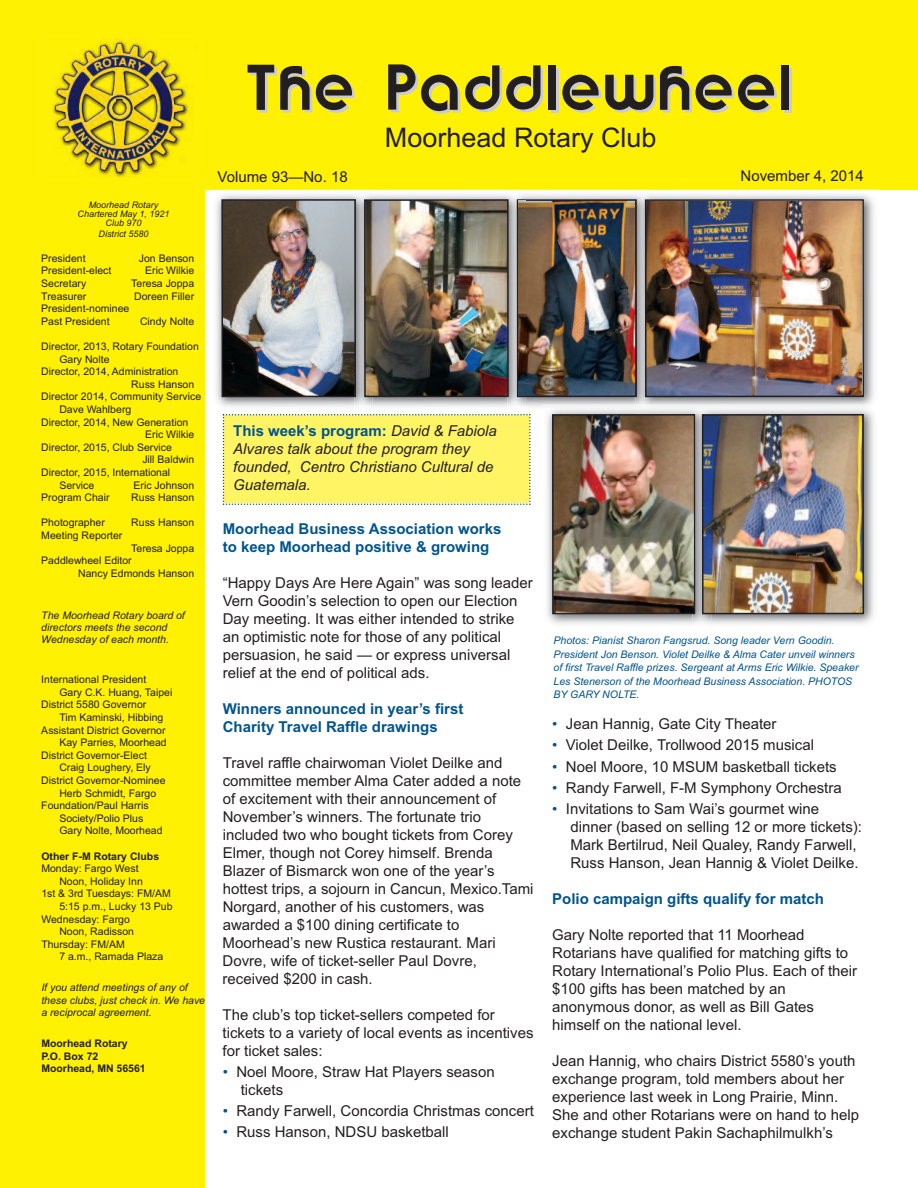
<style>
.page{position:relative;width:918px;height:1188px;background:#fff}
.page>*{position:absolute;margin:0;border:0;box-sizing:border-box;transform-origin:0 0}
.t1{font:54px "Brandish";letter-spacing:.05em;color:#231f20}
.t2{font:27px "Arial";color:#231f20}
.t3{font:15px/18px "Arial";color:#231f20}
.t4{font:700 15px/18px "Arial";color:#00548e}
.t5{font:italic 15px/18px "Arial";color:#231f20}
.t6{font:10.5px/12.6px "Arial";color:#231f20}
.t7{font:italic 10.5px/13.5px "Arial";color:#00548e}
.t8{font:italic 10.5px/12px "Arial";color:#231f20}
.t9{font:700 10.5px/12.6px "Arial";color:#231f20}
.t10{font:italic 9px/9px "Arial";color:#231f20;text-align:center}
.s1{font-weight:700;font-style:normal;color:#00548e}
.s2{color:#00548e}
</style>
<div class="page">
<div style="left:0;top:0;width:205px;height:1188px;background:#fff101"></div>
<div style="left:0;top:0;width:918px;height:190px;background:#fff101"></div>
<img style="left:53px;top:39px;width:138px;height:139px">
<img style="left:216px;top:194px;width:138px;height:213px">
<img style="left:224px;top:202px;width:129px;height:192px">
<div style="left:221px;top:199px;width:135px;height:198px;border:2px solid #231f20"></div>
<img style="left:525px;top:194px;width:349px;height:213px">
<img style="left:525px;top:202px;width:109px;height:192px">
<div style="left:517px;top:199px;width:120px;height:198px;border:2px solid #231f20"></div>
<img style="left:354px;top:192px;width:18px;height:217px">
<img style="left:354px;top:200px;width:1px;height:196px">
<img style="left:507px;top:192px;width:18px;height:217px">
<img style="left:517px;top:199px;width:8px;height:198px">
<img style="left:518px;top:201px;width:7px;height:195px">
<img style="left:367px;top:202px;width:139px;height:192px">
<div style="left:364px;top:199px;width:145px;height:198px;border:2px solid #231f20"></div>
<img style="left:635px;top:194px;width:18px;height:210px">
<img style="left:635px;top:200px;width:1px;height:196px">
<img style="left:648px;top:202px;width:213px;height:192px">
<div style="left:645px;top:199px;width:219px;height:198px;border:2px solid #231f20"></div>
<img style="left:542px;top:404px;width:332px;height:220px">
<img style="left:555px;top:417px;width:137px;height:194px">
<div style="left:552px;top:414px;width:143px;height:200px;border:2px solid #231f20"></div>
<img style="left:692px;top:404px;width:20px;height:220px">
<img style="left:692px;top:415px;width:3px;height:198px">
<img style="left:692px;top:416px;width:2px;height:197px">
<img style="left:705px;top:417px;width:156px;height:194px">
<div style="left:702px;top:414px;width:162px;height:200px;border:2px solid #231f20"></div>
<div style="left:223px;top:414px;width:308px;height:91px;background:#fff463"></div>
<p class="t10" style="left:78px;top:200px;width:94px">Moorhead Rotary<br>Chartered May 1, 1921<br>Club 970</p>
<p class="t10" style="left:99px;top:229px;width:52px">District 5580</p>
<p class="t6" style="left:41px;top:252px;width:46px">President</p>
<p class="t6" style="left:139px;top:252px;width:57px">Jon Benson</p>
<p class="t6" style="left:41px;top:264px;width:72px">President-elect</p>
<p class="t6" style="left:145px;top:264px;width:50px">Eric Wilkie</p>
<p class="t6" style="left:41px;top:277px;width:46px">Secretary</p>
<p class="t6" style="left:131px;top:277px;width:65px">Teresa Joppa</p>
<p class="t6" style="left:41px;top:290px;width:47px">Treasurer</p>
<p class="t6" style="left:134px;top:290px;width:62px">Doreen Filler</p>
<p class="t6" style="left:41px;top:302px;width:90px">President-nominee<br>Past President</p>
<p class="t6" style="left:140px;top:315px;width:56px">Cindy Nolte</p>
<p class="t6" style="left:41px;top:340px;width:159px">Director, 2013, Rotary Foundation</p>
<p class="t6" style="left:59px;top:353px;width:52px">Gary Nolte</p>
<p class="t6" style="left:41px;top:365px;width:139px">Director, 2014, Administration</p>
<p class="t6" style="left:131px;top:378px;width:65px">Russ Hanson</p>
<p class="t6" style="left:41px;top:390px;width:161px">Director 2014, Community Service</p>
<p class="t6" style="left:59px;top:403px;width:73px">Dave Wahlberg</p>
<p class="t6" style="left:41px;top:416px;width:149px">Director, 2014, New Generation</p>
<p class="t6" style="left:145px;top:428px;width:50px">Eric Wilkie</p>
<p class="t6" style="left:41px;top:441px;width:132px">Director, 2015, Club Service</p>
<p class="t6" style="left:142px;top:453px;width:53px">Jill Baldwin</p>
<p class="t6" style="left:41px;top:466px;width:130px">Director, 2015, International</p>
<p class="t6" style="left:59px;top:479px;width:37px">Service</p>
<p class="t6" style="left:134px;top:479px;width:62px">Eric Johnson</p>
<p class="t6" style="left:41px;top:491px;width:70px">Program Chair</p>
<p class="t6" style="left:131px;top:491px;width:65px">Russ Hanson</p>
<p class="t6" style="left:41px;top:516px;width:65px">Photographer</p>
<p class="t6" style="left:131px;top:516px;width:65px">Russ Hanson</p>
<p class="t6" style="left:41px;top:529px;width:83px">Meeting Reporter</p>
<p class="t6" style="left:41px;top:542px;width:154px;text-indent:90px">Teresa Joppa<br>Paddlewheel Editor</p>
<p class="t6" style="left:78px;top:567px;width:118px">Nancy Edmonds Hanson</p>
<p class="t8" style="left:41px;top:610px;width:145px">The Moorhead Rotary board of directors meets the second<br>Wednesday of each month.</p>
<p class="t6" style="left:41px;top:673px;width:107px">International President</p>
<p class="t6" style="left:59px;top:686px;width:115px">Gary C.K. Huang, Taipei</p>
<p class="t6" style="left:41px;top:699px;width:107px">District 5580 Governor</p>
<p class="t6" style="left:59px;top:711px;width:106px">Tim Kaminski, Hibbing</p>
<p class="t6" style="left:41px;top:724px;width:126px">Assistant District Governor</p>
<p class="t6" style="left:59px;top:736px;width:109px">Kay Parries, Moorhead</p>
<p class="t6" style="left:41px;top:749px;width:107px">District Governor-Elect</p>
<p class="t6" style="left:59px;top:762px;width:93px">Craig Loughery, Ely</p>
<p class="t6" style="left:41px;top:774px;width:126px">District Governor-Nominee</p>
<p class="t6" style="left:59px;top:787px;width:98px">Herb Schmidt, Fargo</p>
<p class="t6" style="left:41px;top:799px;width:109px">Foundation/Paul Harris</p>
<p class="t6" style="left:59px;top:812px;width:86px">Society/Polio Plus</p>
<p class="t6" style="left:59px;top:825px;width:105px">Gary Nolte, Moorhead</p>
<p class="t9" style="left:41px;top:850px;width:119px">Other F-M Rotary Clubs</p>
<p class="t6" style="left:41px;top:862px;width:99px">Monday: Fargo West</p>
<p class="t6" style="left:59px;top:875px;width:85px">Noon, Holiday Inn</p>
<p class="t6" style="left:41px;top:888px;width:131px">1st &amp; 3rd Tuesdays: FM/AM</p>
<p class="t6" style="left:59px;top:900px;width:115px">5:15 p.m., Lucky 13 Pub</p>
<p class="t6" style="left:41px;top:913px;width:90px">Wednesday: Fargo</p>
<p class="t6" style="left:59px;top:925px;width:76px">Noon, Radisson</p>
<p class="t6" style="left:41px;top:938px;width:85px">Thursday: FM/AM</p>
<p class="t6" style="left:59px;top:951px;width:105px">7 a.m., Ramada Plaza</p>
<p class="t8" style="left:41px;top:981px;width:165px;line-height:12.6px">If you attend meetings of any of these clubs, just check in. We have a reciprocal agreement.</p>
<p class="t9" style="left:41px;top:1037px;width:106px">Moorhead Rotary<br>P.O. Box 72<br>Moorhead, MN 56561</p>
<h1 class="t1" style="left:245px;top:60px;width:548px">The Paddlewheel</h1>
<h2 class="t2" style="left:385px;top:122px;width:273px">Moorhead Rotary Club</h2>
<p class="t3" style="left:741px;top:167px;width:125px">November 4, 2014</p>
<p class="t3" style="left:218px;top:168px;width:132px">Volume 93—No. 18</p>
<p class="t5" style="left:233px;top:422px;width:265px"><span class="s1">This week’s program:</span> David &amp; Fabiola<br>Alvares talk about the program they founded, Centro Christiano Cultural de<br>Guatemala.</p>
<p class="t4" style="left:223px;top:520px;width:280px">Moorhead Business Association works to keep Moorhead positive &amp; growing</p>
<p class="t3" style="left:223px;top:574px;width:312px">“Happy Days Are Here Again” was song leader Vern Goodin’s selection to open our Election Day meeting. It was either intended to strike an optimistic note for those of any political persuasion, he said — or express universal relief at the end of political ads.</p>
<p class="t4" style="left:223px;top:700px;width:242px">Winners announced in year’s first<br>Charity Travel Raffle drawings</p>
<p class="t3" style="left:223px;top:754px;width:313px">Travel raffle chairwoman Violet Deilke and committee member Alma Cater added a note of excitement with their announcement of November’s winners. The fortunate trio included two who bought tickets from Corey Elmer, though not Corey himself. Brenda Blazer of Bismarck won one of the year’s hottest trips, a sojourn in Cancun, Mexico.Tami Norgard, another of his customers, was awarded a $100 dining certificate to Moorhead’s new Rustica restaurant. Mari Dovre, wife of ticket-seller Paul Dovre, received $200 in cash.</p>
<p class="t3" style="left:223px;top:1006px;width:312px">The club’s top ticket-sellers competed for tickets to a variety of local events as incentives for ticket sales:</p>
<p class="t3" style="left:241px;top:1063px;width:255px;text-indent:-18px"><span class="s2">•</span> Noel Moore, Straw Hat Players season tickets</p>
<p class="t3" style="left:223px;top:1102px;width:313px"><span class="s2">•</span> Randy Farwell, Concordia Christmas concert</p>
<p class="t3" style="left:223px;top:1123px;width:228px"><span class="s2">•</span> Russ Hanson, NDSU basketball</p>
<p class="t7" style="left:554px;top:634px;width:307px">Photos: Pianist Sharon Fangsrud. Song leader Vern Goodin.<br>President Jon Benson. Violet Deilke &amp; Alma Cater unveil winners of first Travel Raffle prizes. Sergeant at Arms Eric Wilkie. Speaker Les Stenerson of the Moorhead Business Association. PHOTOS BY GARY NOLTE.</p>
<p class="t3" style="left:552px;top:715px;width:226px"><span class="s2">•</span> Jean Hannig, Gate City Theater</p>
<p class="t3" style="left:552px;top:736px;width:263px"><span class="s2">•</span> Violet Deilke, Trollwood 2015 musical</p>
<p class="t3" style="left:552px;top:757px;width:286px"><span class="s2">•</span> Noel Moore, 10 MSUM basketball tickets</p>
<p class="t3" style="left:552px;top:778px;width:291px"><span class="s2">•</span> Randy Farwell, F-M Symphony Orchestra</p>
<p class="t3" style="left:570px;top:799px;width:293px;text-indent:-18px"><span class="s2">•</span> Invitations to Sam Wai’s gourmet wine dinner (based on selling 12 or more tickets):<br>Mark Bertilrud, Neil Qualey, Randy Farwell, Russ Hanson, Jean Hannig &amp; Violet Deilke.</p>
<p class="t4" style="left:552px;top:889px;width:273px">Polio campaign gifts qualify for match</p>
<p class="t3" style="left:552px;top:925px;width:306px">Gary Nolte reported that 11 Moorhead Rotarians have qualified for matching gifts to Rotary International’s Polio Plus. Each of their $100 gifts has been matched by an anonymous donor, as well as Bill Gates himself on the national level.</p>
<p class="t3" style="left:552px;top:1051px;width:308px">Jean Hannig, who chairs District 5580’s youth exchange program, told members about her experience last week in Long Prairie, Minn.<br>She and other Rotarians were on hand to help exchange student Pakin Sachaphilmulkh’s</p>
</div>
